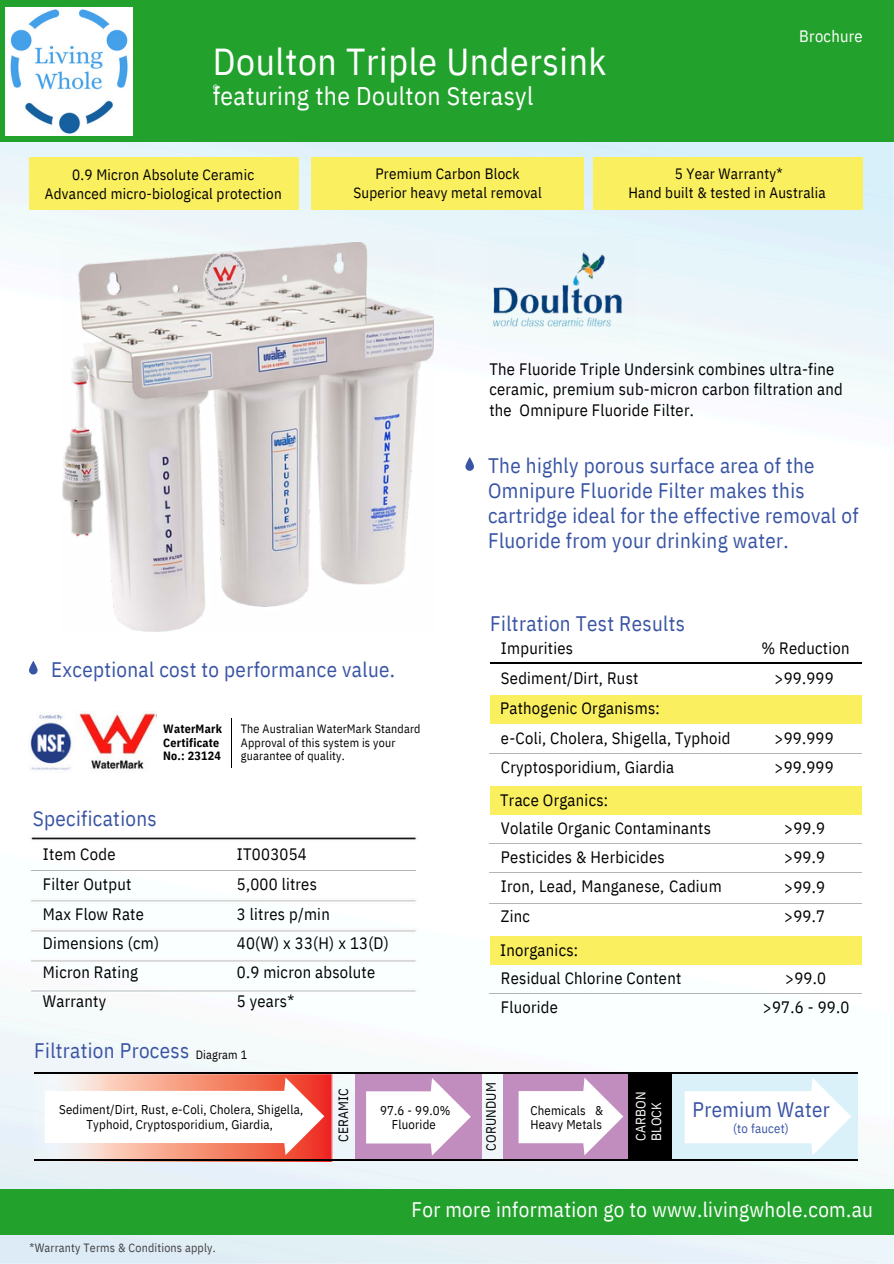
<style>
.page{position:relative;width:894px;height:1264px;background:#fff}
.page>*{position:absolute;margin:0;border:0;box-sizing:border-box;transform-origin:0 0}
.t1{font:37.5px "IBM Plex Sans Cond";letter-spacing:.015em;color:#fff}
.t2{font:25.5px "IBM Plex Sans Cond";letter-spacing:.015em;color:#fff}
.t3{font:21px/24.8px "IBM Plex Sans Cond";letter-spacing:.015em;color:#3854a4}
.t4{font:21px "IBM Plex Sans Cond";letter-spacing:.015em;color:#3a54a3}
.t5{font:21px "IBM Plex Sans Cond";letter-spacing:.015em;color:#fff}
.t6{font:16.5px/29.2px "IBM Plex Sans Cond";letter-spacing:.015em;color:#000}
.t7{font:16.5px "IBM Plex Sans Cond";letter-spacing:.015em;color:#fff}
.t8{font:15px/19.2px "IBM Plex Sans Cond";letter-spacing:.015em;color:#000;text-align:center}
.t9{font:13.5px "IBM Plex Sans Cond";letter-spacing:.015em;color:#000}
.t10{font:13.5px/15.8px "IBM Plex Sans Cond";letter-spacing:.015em;color:#fff}
.t11{font:12.75px/14.7px "IBM Plex Sans Cond";letter-spacing:.015em;color:#000;text-align:center}
.t12{font:12.75px "IBM Plex Sans Cond";letter-spacing:.015em;color:#3854a4}
.t13{font:12px/13.5px "IBM Plex Sans Cond";letter-spacing:.015em;color:#000}
.t14{font:12px "IBM Plex Sans Cond";letter-spacing:.015em;color:#414042}
.t15{font:700 12px/13.5px "IBM Plex Sans Cond";letter-spacing:.015em;color:#000}
</style>
<div class="page">
<img style="left:0;top:141px;width:893px;height:1122px">
<img style="left:75px;top:711px;width:81px;height:61px">
<div style="left:0;top:0;width:893px;height:141px;background:#22a22c"></div>
<div style="left:0;top:1188px;width:893px;height:46px;background:#22a22c"></div>
<hr style="left:232px;top:717px;width:1px;height:50px;background:#000">
<svg style="left:29px;top:660px;width:9px;height:14px"></svg>
<hr style="left:31px;top:870px;width:384px;height:1px;background:#b1b4b6">
<svg style="left:465px;top:457px;width:9px;height:14px"></svg>
<hr style="left:489px;top:753px;width:372px;height:1px;background:#b1b4b6">
<hr style="left:489px;top:842px;width:372px;height:1px;background:#b1b4b6">
<hr style="left:489px;top:872px;width:372px;height:1px;background:#b1b4b6">
<hr style="left:489px;top:903px;width:372px;height:1px;background:#b1b4b6">
<hr style="left:489px;top:993px;width:372px;height:1px;background:#b1b4b6">
<hr style="left:490px;top:662px;width:371px;height:1px;background:#000">
<div style="left:490px;top:694px;width:371px;height:29px;background:#faef5f"></div>
<div style="left:490px;top:786px;width:371px;height:29px;background:#faef5f"></div>
<div style="left:490px;top:936px;width:371px;height:28px;background:#faef5f"></div>
<div style="left:30px;top:157px;width:268px;height:52px;background:#faef5f"></div>
<div style="left:311px;top:157px;width:272px;height:52px;background:#faef5f"></div>
<div style="left:593px;top:157px;width:268px;height:52px;background:#faef5f"></div>
<div style="left:645px;top:1072px;width:211px;height:87px;background:#dbf1f9"></div>
<div style="left:503px;top:1073px;width:148px;height:87px;background:#c18dbf"></div>
<img style="left:35px;top:1073px;width:298px;height:88px">
<svg style="left:45px;top:1077px;width:279px;height:78px"></svg>
<svg style="left:684px;top:1078px;width:167px;height:77px"></svg>
<div style="left:628px;top:1072px;width:43px;height:87px;background:#000"></div>
<svg style="left:518px;top:1078px;width:105px;height:77px"></svg>
<div style="left:355px;top:1073px;width:126px;height:87px;background:#c18dbf"></div>
<hr style="left:34px;top:1072px;width:823px;height:1px;background:#000">
<hr style="left:34px;top:1159px;width:823px;height:1px;background:#000">
<svg style="left:366px;top:1078px;width:104px;height:77px"></svg>
<img style="left:488px;top:236px;width:147px;height:106px">
<img style="left:62px;top:242px;width:371px;height:390px">
<img style="left:5px;top:8px;width:128px;height:127px">
<p class="t1" style="left:213px;top:37px;width:395px">Doulton Triple Undersink</p>
<p class="t10" style="left:213px;top:81px;width:7px">®</p>
<p class="t2" style="left:213px;top:79px;width:322px">featuring the Doulton Sterasyl</p>
<h5 class="t7" style="left:799px;top:25px;width:65px">Brochure</h5>
<p class="t8" style="left:45px;top:164px;width:238px">0.9 Micron Absolute Ceramic<br>Advanced micro-biological protection</p>
<h6 class="t8" style="left:353px;top:164px;width:190px">Premium Carbon Block<br>Superior heavy metal removal</h6>
<p class="t8" style="left:628px;top:163px;width:199px">5 Year Warranty*<br>Hand built &amp; tested in Australia</p>
<h5 class="t6" style="left:489px;top:359px;width:355px;line-height:20.2px">The Fluoride Triple Undersink combines ultra-fine ceramic, premium sub-micron carbon filtration and the Omnipure Fluoride Filter.</h5>
<h3 class="t3" style="left:488px;top:453px;width:372px">The highly porous surface area of the Omnipure Fluoride Filter makes this cartridge ideal for the effective removal of Fluoride from your drinking water.</h3>
<h5 class="t3" style="left:51px;top:657px;width:345px">Exceptional cost to performance value.</h5>
<h5 class="t15" style="left:163px;top:722px;width:60px">WaterMark<br>Certificate<br>No.: 23124</h5>
<h5 class="t4" style="left:33px;top:804px;width:126px">Specifications</h5>
<h5 class="t13" style="left:241px;top:722px;width:181px">The Australian WaterMark Standard<br>Approval of this system is your guarantee of quality.</h5>
<h5 class="t6" style="left:43px;top:839px;width:74px">Item Code</h5>
<h5 class="t6" style="left:237px;top:839px;width:71px">IT003054</h5>
<h3 class="t6" style="left:43px;top:869px;width:117px">Filter Output<br>Max Flow Rate<br>Dimensions (cm)<br>Micron Rating<br>Warranty</h3>
<h5 class="t6" style="left:237px;top:869px;width:153px">5,000 litres<br>3 litres p/min<br>40(W) x 33(H) x 13(D)<br>0.9 micron absolute<br>5 years*</h5>
<h5 class="t4" style="left:34px;top:1036px;width:157px">Filtration Process</h5>
<h5 class="t13" style="left:196px;top:1047px;width:53px">Diagram 1</h5>
<h5 class="t4" style="left:490px;top:609px;width:196px">Filtration Test Results</h5>
<p class="t6" style="left:501px;top:632px;width:74px">Impurities</p>
<h4 class="t6" style="left:501px;top:663px;width:139px">Sediment/Dirt, Rust</h4>
<p class="t6" style="left:500px;top:693px;width:161px">Pathogenic Organisms:</p>
<p class="t6" style="left:501px;top:723px;width:231px">e-Coli, Cholera, Shigella, Typhoid<br>Cryptosporidium, Giardia</p>
<p class="t6" style="left:500px;top:785px;width:110px">Trace Organics:</p>
<h5 class="t6" style="left:501px;top:813px;width:222px">Volatile Organic Contaminants<br>Pesticides &amp; Herbicides<br>Iron, Lead, Manganese, Cadium<br>Zinc</h5>
<h3 class="t6" style="left:500px;top:935px;width:80px">Inorganics:</h3>
<h5 class="t6" style="left:501px;top:963px;width:182px">Residual Chlorine Content<br>Fluoride</h5>
<p class="t6" style="left:761px;top:633px;width:90px">% Reduction</p>
<h3 class="t6" style="left:774px;top:663px;width:61px">&gt;99.999</h3>
<h3 class="t6" style="left:774px;top:723px;width:61px">&gt;99.999 &gt;99.999</h3>
<h5 class="t6" style="left:784px;top:813px;width:42px;text-align:justify">&gt;99.9 &gt;99.9 &gt;99.9 &gt;99.7</h5>
<h5 class="t6" style="left:762px;top:963px;width:88px;text-align:center">&gt;99.0<br>&gt;97.6 - 99.0</h5>
<h6 class="t9" style="left:334px;top:1142px;width:55px;rotate:-90deg">CERAMIC</h6>
<h3 class="t9" style="left:482px;top:1150px;width:70px;rotate:-90deg">CORUNDUM</h3>
<p class="t10" style="left:632px;top:1140px;width:51px;rotate:-90deg">CARBON<br>BLOCK</p>
<p class="t11" style="left:59px;top:1102px;width:245px">Sediment/Dirt, Rust, e-Coli, Cholera, Shigella,<br>Typhoid, Cryptosporidium, Giardia,</p>
<h6 class="t11" style="left:380px;top:1102px;width:72px">97.6 - 99.0%<br>Fluoride</h6>
<h3 class="t11" style="left:530px;top:1102px;width:74px;text-align:left">Chemicals &amp;<br>Heavy Metals</h3>
<h5 class="t3" style="left:692px;top:1097px;width:139px">Premium Water</h5>
<h5 class="t12" style="left:733px;top:1120px;width:57px">(to faucet)</h5>
<h5 class="t14" style="left:29px;top:1239px;width:188px">*Warranty Terms &amp; Conditions apply.</h5>
<h5 class="t5" style="left:411px;top:1195px;width:463px">For more information go to www.livingwhole.com.au</h5>
</div>
